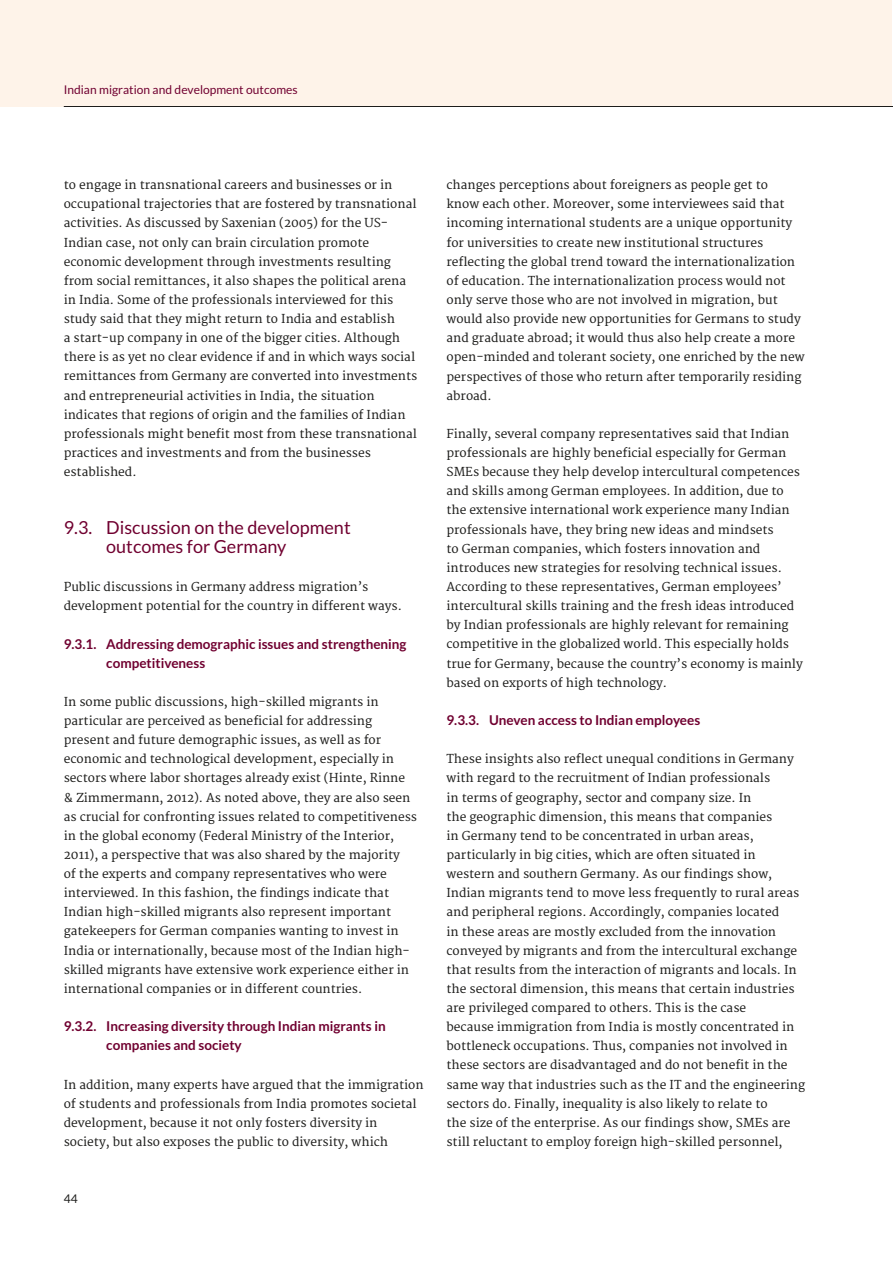
<style>
.page{position:relative;width:893px;height:1263px;background:#fff}
.page>*{position:absolute;margin:0;border:0;box-sizing:border-box;transform-origin:0 0}
.t1{font:18px/19.2px "Lato";color:#700030}
.t2{font:700 13.5px/19.2px "Lato";color:#700030}
.t3{font:12px/19.2px "Merriweather";color:#1d1d1b}
.t4{font:12px "Lato";color:#700030}
.t5{font:12px "Lato";color:#1d1d1b}
</style>
<div class="page">
<div style="left:0;top:0;width:892px;height:106px;background:#fef3e9"></div>
<hr style="left:64px;top:106px;width:829px;height:1px;background:#1d1d1b">
<p class="t4" style="left:64px;top:83px;width:235px">Indian migration and development outcomes</p>
<p class="t3" style="left:64px;top:176px;width:355px">to engage in transnational careers and businesses or in occupational trajectories that are fostered by transnational activities. As discussed by Saxenian (2005) for the US-Indian case, not only can brain circulation promote economic development through investments resulting from social remittances, it also shapes the political arena in India. Some of the professionals interviewed for this study said that they might return to India and establish<br>a start-up company in one of the bigger cities. Although there is as yet no clear evidence if and in which ways social remittances from Germany are converted into investments and entrepreneurial activities in India, the situation indicates that regions of origin and the families of Indian professionals might benefit most from these transnational practices and investments and from the businesses established.</p>
<h1 class="t1" style="left:106px;top:517px;width:246px;text-indent:-43px">9.3. Discussion on the development outcomes for Germany</h1>
<p class="t3" style="left:64px;top:578px;width:340px">Public discussions in Germany address migration’s development potential for the country in different ways.</p>
<p class="t2" style="left:106px;top:634px;width:302px;text-indent:-43px">9.3.1. Addressing demographic issues and strengthening competitiveness</p>
<p class="t3" style="left:64px;top:692px;width:355px">In some public discussions, high-skilled migrants in particular are perceived as beneficial for addressing present and future demographic issues, as well as for economic and technological development, especially in sectors where labor shortages already exist (Hinte, Rinne &amp; Zimmermann, 2012). As noted above, they are also seen as crucial for confronting issues related to competitiveness in the global economy (Federal Ministry of the Interior, 2011), a perspective that was also shared by the majority<br>of the experts and company representatives who were interviewed. In this fashion, the findings indicate that Indian high-skilled migrants also represent important gatekeepers for German companies wanting to invest in India or internationally, because most of the Indian high&shy;skilled migrants have extensive work experience either in international companies or in different countries.</p>
<p class="t2" style="left:106px;top:1016px;width:281px;text-indent:-43px">9.3.2. Increasing diversity through Indian migrants in companies and society</p>
<p class="t3" style="left:64px;top:1075px;width:361px">In addition, many experts have argued that the immigration of students and professionals from India promotes societal development, because it not only fosters diversity in society, but also exposes the public to diversity, which</p>
<p class="t5" style="left:64px;top:1192px;width:15px">44</p>
<p class="t3" style="left:446px;top:176px;width:360px">changes perceptions about foreigners as people get to<br>know each other. Moreover, some interviewees said that incoming international students are a unique opportunity for universities to create new institutional structures reflecting the global trend toward the internationalization of education. The internationalization process would not only serve those who are not involved in migration, but would also provide new opportunities for Germans to study and graduate abroad; it would thus also help create a more open-minded and tolerant society, one enriched by the new perspectives of those who return after temporarily residing abroad.</p>
<p class="t3" style="left:446px;top:425px;width:358px">Finally, several company representatives said that Indian professionals are highly beneficial especially for German SMEs because they help develop intercultural competences and skills among German employees. In addition, due to the extensive international work experience many Indian professionals have, they bring new ideas and mindsets<br>to German companies, which fosters innovation and introduces new strategies for resolving technical issues.<br>According to these representatives, German employees’ intercultural skills training and the fresh ideas introduced by Indian professionals are highly relevant for remaining competitive in the globalized world. This especially holds true for Germany, because the country’s economy is mainly based on exports of high technology.</p>
<p class="t2" style="left:446px;top:710px;width:255px">9.3.3. Uneven access to Indian employees</p>
<p class="t3" style="left:446px;top:750px;width:360px">These insights also reflect unequal conditions in Germany with regard to the recruitment of Indian professionals<br>in terms of geography, sector and company size. In<br>the geographic dimension, this means that companies<br>in Germany tend to be concentrated in urban areas, particularly in big cities, which are often situated in western and southern Germany. As our findings show, Indian migrants tend to move less frequently to rural areas and peripheral regions. Accordingly, companies located<br>in these areas are mostly excluded from the innovation conveyed by migrants and from the intercultural exchange that results from the interaction of migrants and locals. In the sectoral dimension, this means that certain industries are privileged compared to others. This is the case<br>because immigration from India is mostly concentrated in bottleneck occupations. Thus, companies not involved in these sectors are disadvantaged and do not benefit in the same way that industries such as the IT and the engineering sectors do. Finally, inequality is also likely to relate to<br>the size of the enterprise. As our findings show, SMEs are still reluctant to employ foreign high-skilled personnel,</p>
</div>
